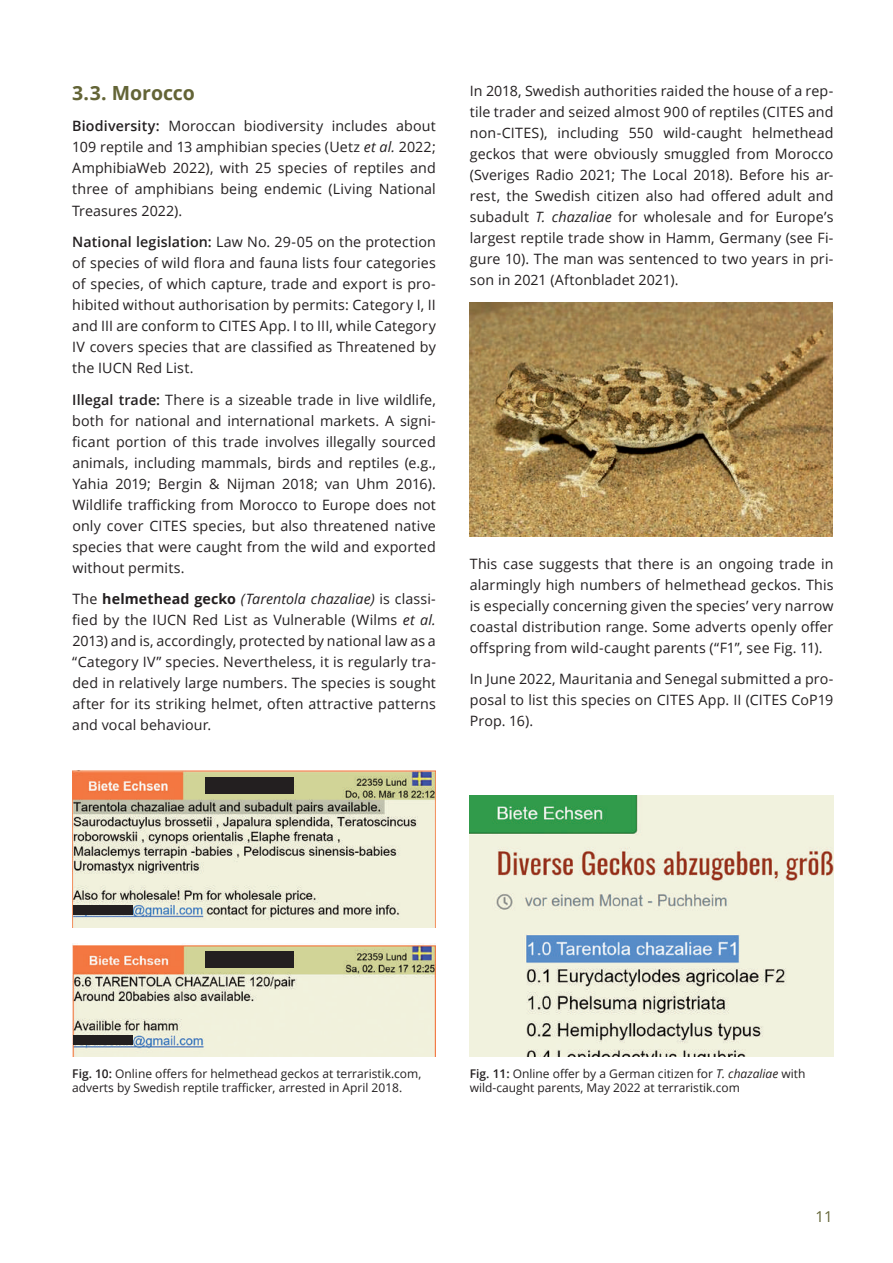
<style>
.page{position:relative;width:893px;height:1263px;background:#fff}
.page>*{position:absolute;margin:0;border:0;box-sizing:border-box;transform-origin:0 0}
.t1{font:700 19.5px "Open Sans";letter-spacing:-.005em;color:#636436}
.t2{font:15px "Open Sans";color:#636436}
.t3{font:14.25px/21px "Open Sans";letter-spacing:.01em;color:#231f20;text-align:justify}
.t4{font:12px/14.4px "Open Sans";color:#231f20}
.s1{font-weight:600}
.s2{font-style:italic}
.s3{font-weight:700}
</style>
<div class="page">
<img style="left:470px;top:795px;width:363px;height:261px">
<img style="left:470px;top:302px;width:363px;height:234px">
<img style="left:72px;top:770px;width:364px;height:157px">
<img style="left:72px;top:943px;width:364px;height:113px">
<div style="left:205px;top:777px;width:88px;height:16px;background:#231f20"></div>
<div style="left:205px;top:951px;width:88px;height:17px;background:#231f20"></div>
<div style="left:74px;top:1035px;width:59px;height:10px;background:#231f20"></div>
<div style="left:73px;top:905px;width:59px;height:10px;background:#231f20"></div>
<h1 class="t1" style="left:72px;top:79px;width:124px">3.3. Morocco</h1>
<p class="t3" style="left:72px;top:115px;width:365px"><span class="s1">Biodiversity:</span> Moroccan biodiversity includes about 109 reptile and 13 amphibian species (Uetz <span class="s2">et al.</span> 2022; AmphibiaWeb 2022), with 25 species of reptiles and three of amphibians being endemic (Living National Treasures 2022).</p>
<p class="t3" style="left:72px;top:231px;width:365px"><span class="s1">National legislation:</span> Law No. 29-05 on the protection of species of wild flora and fauna lists four categories of species, of which capture, trade and export is pro&shy;hibited without authorisation by permits: Category I, II and III are conform to CITES App. I to III, while Category IV covers species that are classified as Threatened by the IUCN Red List.</p>
<p class="t3" style="left:72px;top:388px;width:365px"><span class="s1">Illegal trade:</span> There is a sizeable trade in live wildlife, both for national and international markets. A signi&shy;ficant portion of this trade involves illegally sourced animals, including mammals, birds and reptiles (e.g., Yahia 2019; Bergin &amp; Nijman 2018; van Uhm 2016).<br>Wildlife trafficking from Morocco to Europe does not only cover CITES species, but also threatened native species that were caught from the wild and exported without permits.</p>
<p class="t3" style="left:72px;top:588px;width:365px">The <span class="s3">helmethead gecko</span> <span class="s2">(Tarentola chazaliae)</span> is classi&shy;fied by the IUCN Red List as Vulnerable (Wilms <span class="s2">et al.<br></span>2013) and is, accordingly, protected by national law as a “Category IV” species. Nevertheless, it is regularly tra&shy;ded in relatively large numbers. The species is sought after for its striking helmet, often attractive patterns and vocal behaviour.</p>
<p class="t3" style="left:470px;top:80px;width:365px">In 2018, Swedish authorities raided the house of a rep&shy;tile trader and seized almost 900 of reptiles (CITES and non-CITES), including 550 wild-caught helmethead geckos that were obviously smuggled from Morocco (Sveriges Radio 2021; The Local 2018). Before his ar&shy;rest, the Swedish citizen also had offered adult and subadult <span class="s2">T. chazaliae</span> for wholesale and for Europe’s largest reptile trade show in Hamm, Germany (see Fi&shy;gure 10). The man was sentenced to two years in pri&shy;son in 2021 (Aftonbladet 2021).</p>
<p class="t3" style="left:470px;top:553px;width:365px">This case suggests that there is an ongoing trade in alarmingly high numbers of helmethead geckos. This is especially concerning given the species’ very narrow coastal distribution range. Some adverts openly offer offspring from wild-caught parents (“F1”, see Fig. 11).</p>
<p class="t3" style="left:470px;top:668px;width:365px">In June 2022, Mauritania and Senegal submitted a pro&shy;posal to list this species on CITES App. II (CITES CoP19<br>Prop. 16).</p>
<p class="t4" style="left:72px;top:1066px;width:350px"><span class="s1">Fig. 10:</span> Online offers for helmethead geckos at terraristik.com, adverts by Swedish reptile trafficker, arrested in April 2018.</p>
<p class="t4" style="left:470px;top:1066px;width:337px"><span class="s1">Fig. 11:</span> Online offer by a German citizen for <span class="s2">T. chazaliae</span> with wild-caught parents, May 2022 at terraristik.com</p>
<p class="t2" style="left:815px;top:1206px;width:19px">11</p>
</div>
